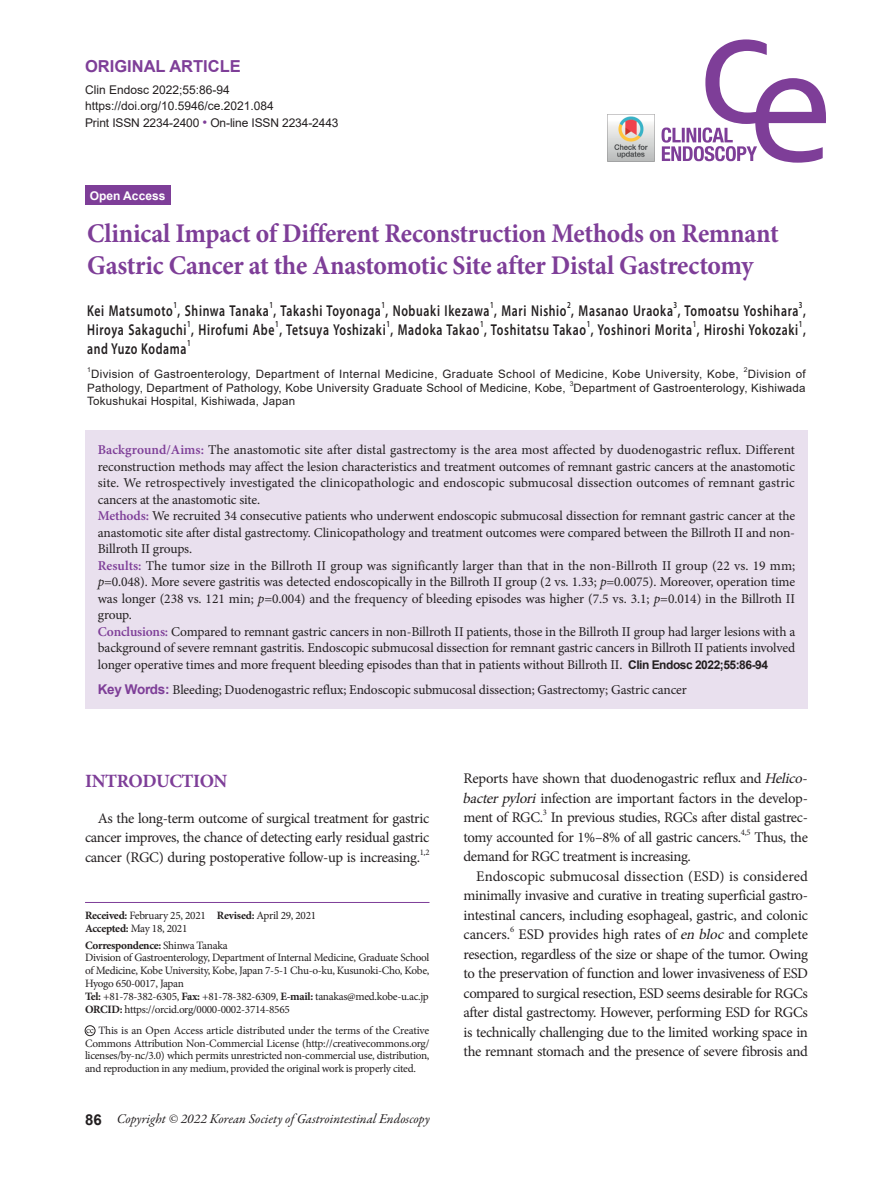
<style>
.page{position:relative;width:893px;height:1191px;background:#fff}
.page>*{position:absolute;margin:0;border:0;box-sizing:border-box;transform-origin:0 0}
.Main_Head{font:700 27px/32.4px "Minion Pro";letter-spacing:-.01em;color:#7e3e98;scale:.95 1}
.대제목{font:700 18.75px "Minion Pro";letter-spacing:-.02em;color:#7e3e98}
.ORIGINAL_ARTICLE{font:700 16.5px "Arial";color:#7e3e98}
.저자명{font:600 15.75px "Myriad Pro";letter-spacing:.055em;color:#231f20;scale:.75 1}
.본문{font:14.7px/19.5px "Minion Pro";letter-spacing:-.025em;color:#231f20;text-align:justify}
.소개_박스내용{font:13.5px/16.5px "Minion Pro";letter-spacing:-.01em;color:#231f20;text-align:justify}
.소개_박스내용_Key_words{font:13.5px "Minion Pro";letter-spacing:-.01em;color:#231f20}
.t1{font:italic 13.5px "Garamond Premr Pro";color:#231f20}
.ORIGINAL_ARTICLE-내{font:12px "Arial";color:#231f20}
.Open_Access{font:700 12px "Arial";color:#fff}
.저자명_내용{font:11.55px "Arial";letter-spacing:.02em;color:#231f20}
.본문_밑_저자소개{font:11.25px/12.8px "Minion Pro";letter-spacing:-.025em;color:#231f20}
.본문_밑_저자소개2{font:11.25px/12.8px "Minion Pro";letter-spacing:-.03em;color:#231f20;text-align:justify}
.본문_밑_저자소개-2{font:700 11.25px "Minion Pro";letter-spacing:-.025em;color:#231f20}
.저자명-2{font:600 9.15px "Myriad Pro";color:#231f20;scale:.75 1}
.본문-2{font:8.55px "Minion Pro";color:#231f20}
.저자명_내용-2{font:6.75px "Arial";color:#231f20}
.s1{font-size:13.5px;color:#7e3e98}
.s2{font-weight:600;color:#7e3e98}
.s3{font-style:italic}
.s4{font-family:"Arial";font-weight:700;font-size:12px}
.s5{font-family:"Arial";font-weight:700;color:#7e3e98}
.s6{font-weight:700}
.s7{font-weight:400}
.s8{font-family:"Arial";font-weight:700;font-style:normal;font-size:15px}
</style>
<div class="page">
<svg style="left:661px;top:39px;width:165px;height:124px"></svg>
<div style="left:85px;top:186px;width:85px;height:19px;background:#7e3e98"></div>
<div style="left:85px;top:430px;width:723px;height:279px;background:#e9e0ee"></div>
<div style="left:85px;top:1025px;width:10px;height:10px;border:1px solid #231f20;border-radius:50%"></div>
<svg style="left:86px;top:1029px;width:8px;height:4px"></svg>
<hr style="left:85px;top:902px;width:344px;height:1px;background:#7e3e98">
<img style="left:608px;top:116px;width:46px;height:46px">
<p class="ORIGINAL_ARTICLE" style="left:85px;top:55px;width:157px">ORIGINAL ARTICLE</p>
<p class="ORIGINAL_ARTICLE-내" style="left:85px;top:82px;width:146px">Clin Endosc 2022;55:86-94</p>
<p class="ORIGINAL_ARTICLE-내" style="left:85px;top:98px;width:190px">https://doi.org/10.5946/ce.2021.084</p>
<p class="ORIGINAL_ARTICLE-내" style="left:85px;top:114px;width:255px">Print ISSN 2234-2400 <span class="s1">•</span> On-line ISSN 2234-2443</p>
<p class="Open_Access" style="left:90px;top:187px;width:77px">Open Access</p>
<p class="Main_Head" style="left:87px;top:217px;width:729px">Clinical Impact of Different Reconstruction Methods on Remnant<br>Gastric Cancer at the Anastomotic Site after Distal Gastrectomy</p>
<p class="저자명" style="left:87px;top:300px;width:960px">Kei Matsumoto , Shinwa Tanaka , Takashi Toyonaga , Nobuaki Ikezawa , Mari Nishio , Masanao Uraoka , Tomoatsu Yoshihara ,</p>
<p class="저자명-2" style="left:173px;top:299px;width:6px">1</p>
<p class="저자명-2" style="left:269px;top:299px;width:6px">1</p>
<p class="저자명-2" style="left:381px;top:299px;width:6px">1</p>
<p class="저자명-2" style="left:490px;top:299px;width:6px">1</p>
<p class="저자명-2" style="left:567px;top:299px;width:6px">2</p>
<p class="저자명-2" style="left:674px;top:299px;width:6px">3</p>
<p class="저자명-2" style="left:799px;top:299px;width:6px">3</p>
<p class="저자명" style="left:87px;top:319px;width:960px">Hiroya Sakaguchi , Hirofumi Abe , Tetsuya Yoshizaki , Madoka Takao , Toshitatsu Takao , Yoshinori Morita , Hiroshi Yokozaki ,</p>
<p class="저자명-2" style="left:187px;top:318px;width:6px">1</p>
<p class="저자명-2" style="left:275px;top:318px;width:6px">1</p>
<p class="저자명-2" style="left:386px;top:318px;width:6px">1</p>
<p class="저자명-2" style="left:480px;top:318px;width:6px">1</p>
<p class="저자명-2" style="left:587px;top:318px;width:6px">1</p>
<p class="저자명-2" style="left:693px;top:318px;width:6px">1</p>
<p class="저자명-2" style="left:799px;top:318px;width:6px">1</p>
<p class="저자명" style="left:87px;top:338px;width:134px">and Yuzo Kodama</p>
<p class="저자명-2" style="left:187px;top:337px;width:6px">1</p>
<p class="저자명_내용-2" style="left:87px;top:365px;width:5px">1</p>
<p class="저자명_내용" style="left:91px;top:366px;width:649px">Division of Gastroenterology, Department of Internal Medicine, Graduate School of Medicine, Kobe University, Kobe,</p>
<p class="저자명_내용-2" style="left:744px;top:365px;width:5px">2</p>
<p class="저자명_내용" style="left:748px;top:366px;width:59px">Division of</p>
<p class="저자명_내용" style="left:87px;top:379px;width:480px">Pathology, Department of Pathology, Kobe University Graduate School of Medicine, Kobe,</p>
<p class="저자명_내용-2" style="left:570px;top:379px;width:5px">3</p>
<p class="저자명_내용" style="left:574px;top:379px;width:233px">Department of Gastroenterology, Kishiwada</p>
<p class="저자명_내용" style="left:87px;top:393px;width:209px">Tokushukai Hospital, Kishiwada, Japan</p>
<p class="소개_박스내용" style="left:98px;top:442px;width:699px"><span class="s2">Background/Aims:</span> The anastomotic site after distal gastrectomy is the area most affected by duodenogastric reflux. Different reconstruction methods may affect the lesion characteristics and treatment outcomes of remnant gastric cancers at the anastomotic site. We retrospectively investigated the clinicopathologic and endoscopic submucosal dissection outcomes of remnant gastric cancers at the anastomotic site.</p>
<p class="소개_박스내용" style="left:98px;top:508px;width:699px"><span class="s2">Methods:</span> We recruited 34 consecutive patients who underwent endoscopic submucosal dissection for remnant gastric cancer at the anastomotic site after distal gastrectomy. Clinicopathology and treatment outcomes were compared between the Billroth II and non-Billroth II groups.</p>
<p class="소개_박스내용" style="left:98px;top:557px;width:699px"><span class="s2">Results:</span> The tumor size in the Billroth II group was significantly larger than that in the non-Billroth II group (22 vs. 19 mm; <span class="s3">p</span>=0.048). More severe gastritis was detected endoscopically in the Billroth II group (2 vs. 1.33; <span class="s3">p</span>=0.0075). Moreover, operation time was longer (238 vs. 121 min; <span class="s3">p</span>=0.004) and the frequency of bleeding episodes was higher (7.5 vs. 3.1; <span class="s3">p</span>=0.014) in the Billroth II group.</p>
<p class="소개_박스내용" style="left:98px;top:623px;width:699px"><span class="s2">Conclusions:</span> Compared to remnant gastric cancers in non-Billroth II patients, those in the Billroth II group had larger lesions with a background of severe remnant gastritis. Endoscopic submucosal dissection for remnant gastric cancers in Billroth II patients involved longer operative times and more frequent bleeding episodes than that in patients without Billroth II. <span class="s4">Clin Endosc 2022;55:86-94</span></p>
<p class="소개_박스내용_Key_words" style="left:98px;top:680px;width:590px"><span class="s5">Key Words:</span> Bleeding; Duodenogastric reflux; Endoscopic submucosal dissection; Gastrectomy; Gastric cancer</p>
<p class="대제목" style="left:85px;top:767px;width:144px">INTRODUCTION</p>
<p class="본문" style="left:85px;top:808px;width:346px;text-indent:13px">As the long-term outcome of surgical treatment for gastric cancer improves, the chance of detecting early residual gastric cancer (RGC) during postoperative follow-up is increasing.</p>
<p class="본문-2" style="left:420px;top:846px;width:11px">1,2</p>
<p class="본문_밑_저자소개" style="left:85px;top:909px;width:233px"><span class="s6">Received:</span> February 25, 2021 <span class="s6">Revised:</span> April 29, 2021<br><span class="s6">Accepted:</span> May 18, 2021</p>
<p class="본문_밑_저자소개-2" style="left:85px;top:937px;width:144px">Correspondence: <span class="s7">Shinwa Tanaka</span></p>
<p class="본문_밑_저자소개" style="left:85px;top:951px;width:346px;text-align:justify">Division of Gastroenterology, Department of Internal Medicine, Graduate School of Medicine, Kobe University, Kobe, Japan 7-5-1 Chu-o-ku, Kusunoki-Cho, Kobe, Hyogo 650-0017, Japan</p>
<p class="본문_밑_저자소개" style="left:85px;top:989px;width:345px"><span class="s6">Tel:</span> +81-78-382-6305, <span class="s6">Fax:</span> +81-78-382-6309, <span class="s6">E-mail:</span> tanakas@med.kobe-u.ac.jp</p>
<p class="본문_밑_저자소개" style="left:85px;top:1002px;width:206px"><span class="s6">ORCID:</span> https://orcid.org/0000-0002-3714-8565</p>
<p class="본문_밑_저자소개2" style="left:85px;top:1023px;width:346px;text-indent:13px">This is an Open Access article distributed under the terms of the Creative Commons Attribution Non-Commercial License (http://creativecommons.org/ licenses/by-nc/3.0) which permits unrestricted non-commercial use, distribution, and reproduction in any medium, provided the original work is properly cited.</p>
<p class="t1" style="left:85px;top:1110px;width:346px"><span class="s8">86</span> Copyright © 2022 Korean Society of Gastrointestinal Endoscopy</p>
<p class="본문" style="left:462px;top:769px;width:350px;text-align:left">Reports have shown that duodenogastric reflux and <span class="s3">Helico&shy;bacterpylori</span>infection are important factors in the develop&shy;ment of RGC.</p>
<p class="본문-2" style="left:543px;top:807px;width:6px">3</p>
<p class="본문" style="left:463px;top:808px;width:346px;text-indent:87px">In previous studies, RGCs after distal gastrec&shy;tomy accounted for 1%–8% of all gastric cancers.</p>
<p class="본문-2" style="left:741px;top:826px;width:11px">4,5</p>
<p class="본문" style="left:754px;top:827px;width:55px">Thus, the</p>
<p class="본문" style="left:463px;top:847px;width:229px">demand for RGC treatment is increasing.</p>
<p class="본문" style="left:463px;top:866px;width:346px;text-indent:13px">Endoscopic submucosal dissection (ESD) is considered minimally invasive and curative in treating superficial gastro&shy;intestinal cancers, including esophageal, gastric, and colonic cancers.</p>
<p class="본문-2" style="left:510px;top:924px;width:6px">6</p>
<p class="본문" style="left:463px;top:925px;width:346px;text-indent:55px">ESD provides high rates of <span class="s3">en bloc</span> and complete resection, regardless of the size or shape of the tumor. Owing to the preservation of function and lower invasiveness of ESD compared to surgical resection, ESD seems desirable for RGCs after distal gastrectomy. However, performing ESD for RGCs is technically challenging due to the limited working space in the remnant stomach and the presence of severe fibrosis and</p>
</div>
